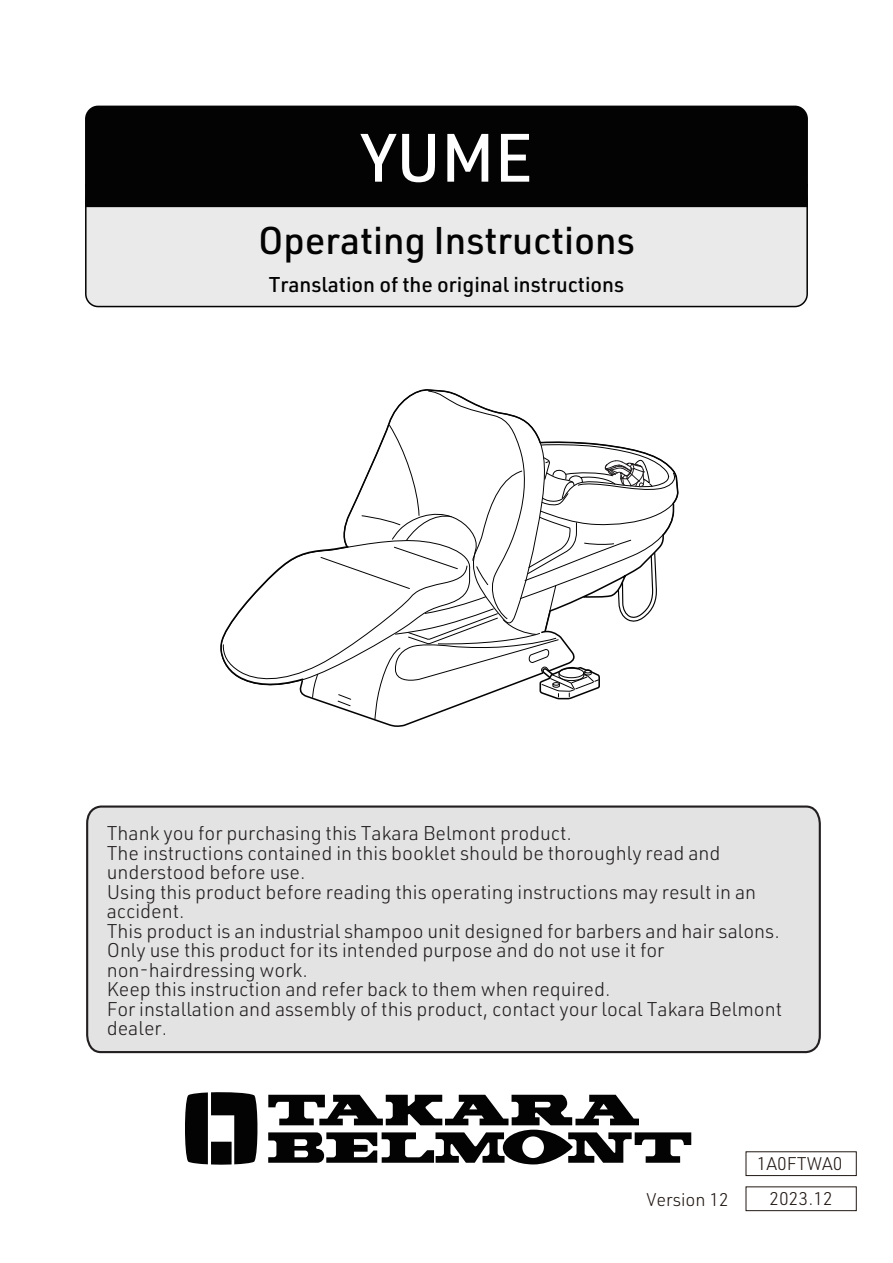
<style>
.page{position:relative;width:893px;height:1263px;background:#fff}
.page>*{position:absolute;margin:0;border:0;box-sizing:border-box;transform-origin:0 0}
.t1{font:500 66.9px "URWDIN";color:#fff}
.t2{font:500 37.95px "URWDIN";color:#040303}
.t3{font:500 21px "URWDIN";color:#040303}
.t4{font:300 19.5px/19.5px "URWDIN";color:#231f20}
.t5{font:300 18px "URWDIN";color:#211814}
</style>
<div class="page">
<svg style="left:268px;top:1095px;width:423px;height:69px"></svg>
<svg style="left:185px;top:1092px;width:73px;height:72px"></svg>
<div style="left:85px;top:207px;width:723px;height:100px;background:#e9eae9"></div>
<div style="left:85px;top:106px;width:723px;height:78px;background:#040303"></div>
<div style="left:85px;top:184px;width:723px;height:23px;background:#040303"></div>
<div style="left:746px;top:1151px;width:111px;height:25px;border:1px solid #211814"></div>
<div style="left:746px;top:1186px;width:111px;height:25px;border:1px solid #211814"></div>
<div style="left:86px;top:805px;width:735px;height:249px;background:#e3e3e3"></div>
<svg style="left:220px;top:389px;width:459px;height:338px"></svg>
<h1 class="t1" style="left:361px;top:113px;width:173px">YUME</h1>
<h2 class="t2" style="left:258px;top:215px;width:378px">Operating Instructions</h2>
<p class="t3" style="left:269px;top:270px;width:357px">Translation of the original instructions</p>
<p class="t4" style="left:107px;top:823px;width:677px">Thank you for purchasing this Takara Belmont product.<br>The instructions contained in this booklet should be thoroughly read and understood before use.<br>Using this product before reading this operating instructions may result in an accident.<br>This product is an industrial shampoo unit designed for barbers and hair salons.<br>Only use this product for its intended purpose and do not use it for non-hairdressing work.<br>Keep this instruction and refer back to them when required.<br>For installation and assembly of this product, contact your local Takara Belmont dealer.</p>
<p class="t5" style="left:646px;top:1188px;width:84px">Version 12</p>
<p class="t5" style="left:757px;top:1152px;width:87px">1A0FTWA0</p>
<p class="t5" style="left:769px;top:1187px;width:65px">2023.12</p>
</div>
